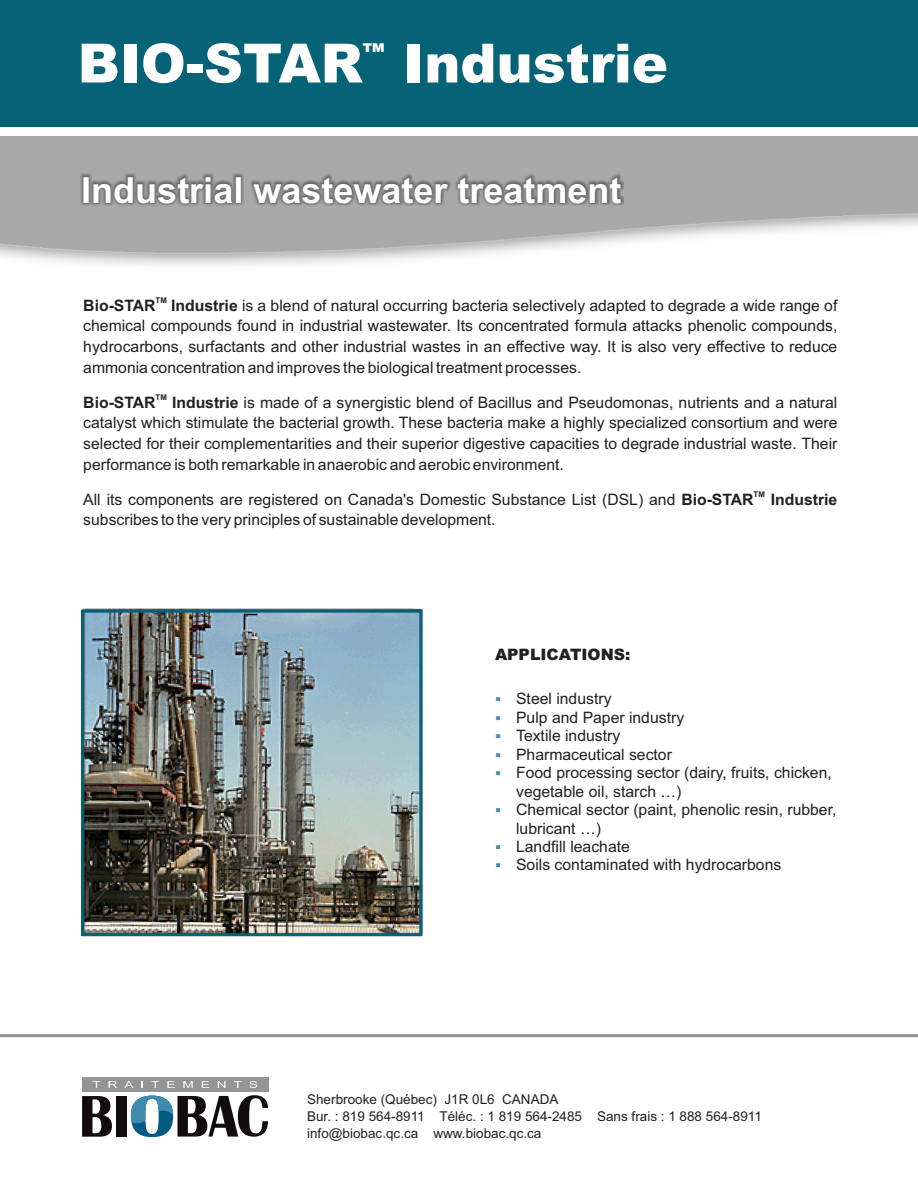
<style>
.page{position:relative;width:918px;height:1188px;background:#fff}
.page>*{position:absolute;margin:0;border:0;box-sizing:border-box;transform-origin:0 0}
.t1{font:900 54.15px "Arial";color:#fff}
.t2{font:700 36px "Arial";color:#fff}
.t3{font:15.75px/20.5px "Arial";color:#231f20}
.t4{font:900 15.75px "Arial";color:#231f20}
.t5{font:13.5px/17.2px "Arial";color:#231f20}
.t6{font:700 7.8px "Arial";color:#231f20}
.s1{font-weight:700}
.s2{color:#3f8bb0}
</style>
<div class="page">
<div style="left:0;top:0;width:918px;height:130px;background:#066276"></div>
<svg style="left:82px;top:1096px;width:30px;height:41px"></svg>
<div style="left:117px;top:1096px;width:10px;height:41px;background:#130c0e"></div>
<svg style="left:131px;top:1095px;width:137px;height:42px"></svg>
<div style="left:82px;top:1077px;width:187px;height:14px;background:#929497"></div>
<svg style="left:93px;top:1081px;width:7px;height:7px"></svg>
<svg style="left:109px;top:1081px;width:8px;height:7px"></svg>
<svg style="left:124px;top:1081px;width:10px;height:7px"></svg>
<svg style="left:151px;top:1081px;width:8px;height:7px"></svg>
<svg style="left:167px;top:1081px;width:8px;height:7px"></svg>
<svg style="left:183px;top:1081px;width:10px;height:7px"></svg>
<svg style="left:202px;top:1081px;width:7px;height:7px"></svg>
<svg style="left:218px;top:1081px;width:8px;height:7px"></svg>
<svg style="left:234px;top:1081px;width:8px;height:7px"></svg>
<svg style="left:249px;top:1081px;width:8px;height:7px"></svg>
<img style="left:82px;top:608px;width:342px;height:329px">
<svg style="left:80px;top:172px;width:544px;height:35px;background:#868585"></svg>
<div style="left:81px;top:610px;width:341px;height:326px;border:3px solid #066276"></div>
<div style="left:0;top:127px;width:918px;height:9px;background:#fff"></div>
<hr style="left:0;top:1034px;width:918px;height:3px;background:#929497">
<h1 class="t1" style="left:78px;top:44px;width:592px">BIO-STAR Industrie</h1>
<h2 class="t2" style="left:81px;top:176px;width:542px">Industrial wastewater treatment</h2>
<p class="t6" style="left:156px;top:297px;width:13px">TM</p>
<p class="t3" style="left:83px;top:297px;width:756px;text-align:justify"><span class="s1">Bio-STAR Industrie</span> is a blend of natural occurring bacteria selectively adapted to degrade a wide range of chemical compounds found in industrial wastewater. Its concentrated formula attacks phenolic compounds, hydrocarbons, surfactants and other industrial wastes in an effective way. It is also very effective to reduce ammonia concentration and improves the biological treatment processes.</p>
<p class="t6" style="left:156px;top:394px;width:13px">TM</p>
<p class="t3" style="left:83px;top:393px;width:756px;text-align:justify"><span class="s1">Bio-STAR Industrie</span> is made of a synergistic blend of Bacillus and Pseudomonas, nutrients and a natural catalyst which stimulate the bacterial growth. These bacteria make a highly specialized consortium and were selected for their complementarities and their superior digestive capacities to degrade industrial waste. Their performance is both remarkable in anaerobic and aerobic environment.</p>
<p class="t6" style="left:754px;top:491px;width:13px">TM</p>
<p class="t3" style="left:83px;top:490px;width:756px">All its components are registered on Canada's Domestic Substance List (DSL) and <span class="s1">Bio-STAR Industrie </span>subscribes to the very principles of sustainable development.</p>
<p class="t4" style="left:495px;top:648px;width:137px">APPLICATIONS:</p>
<p class="t3" style="left:495px;top:690px;width:118px"><span class="s2">▪</span> Steel industry</p>
<p class="t3" style="left:495px;top:708px;width:191px"><span class="s2">▪</span> Pulp and Paper industry</p>
<p class="t3" style="left:495px;top:745px;width:178px"><span class="s2">▪</span> Pharmaceutical sector</p>
<p class="t3" style="left:495px;top:727px;width:127px"><span class="s2">▪</span> Textile industry</p>
<p class="t3" style="left:516px;top:765px;width:317px;line-height:18.5px;text-indent:-21px"><span class="s2">▪</span> Food processing sector (dairy, fruits, chicken, vegetable oil, starch …)</p>
<p class="t3" style="left:516px;top:802px;width:322px;line-height:18.5px;text-indent:-21px"><span class="s2">▪</span> Chemical sector (paint, phenolic resin, rubber, lubricant …)</p>
<p class="t3" style="left:495px;top:838px;width:136px"><span class="s2">▪</span> Landfill leachate</p>
<p class="t3" style="left:495px;top:856px;width:288px"><span class="s2">▪</span> Soils contaminated with hydrocarbons</p>
<p class="t5" style="left:307px;top:1092px;width:456px">Sherbrooke (Québec) J1R 0L6 CANADA<br>Bur. : 819 564-8911 Téléc. : 1 819 564-2485 Sans frais : 1 888 564-8911 info@biobac.qc.ca www.biobac.qc.ca</p>
</div>
